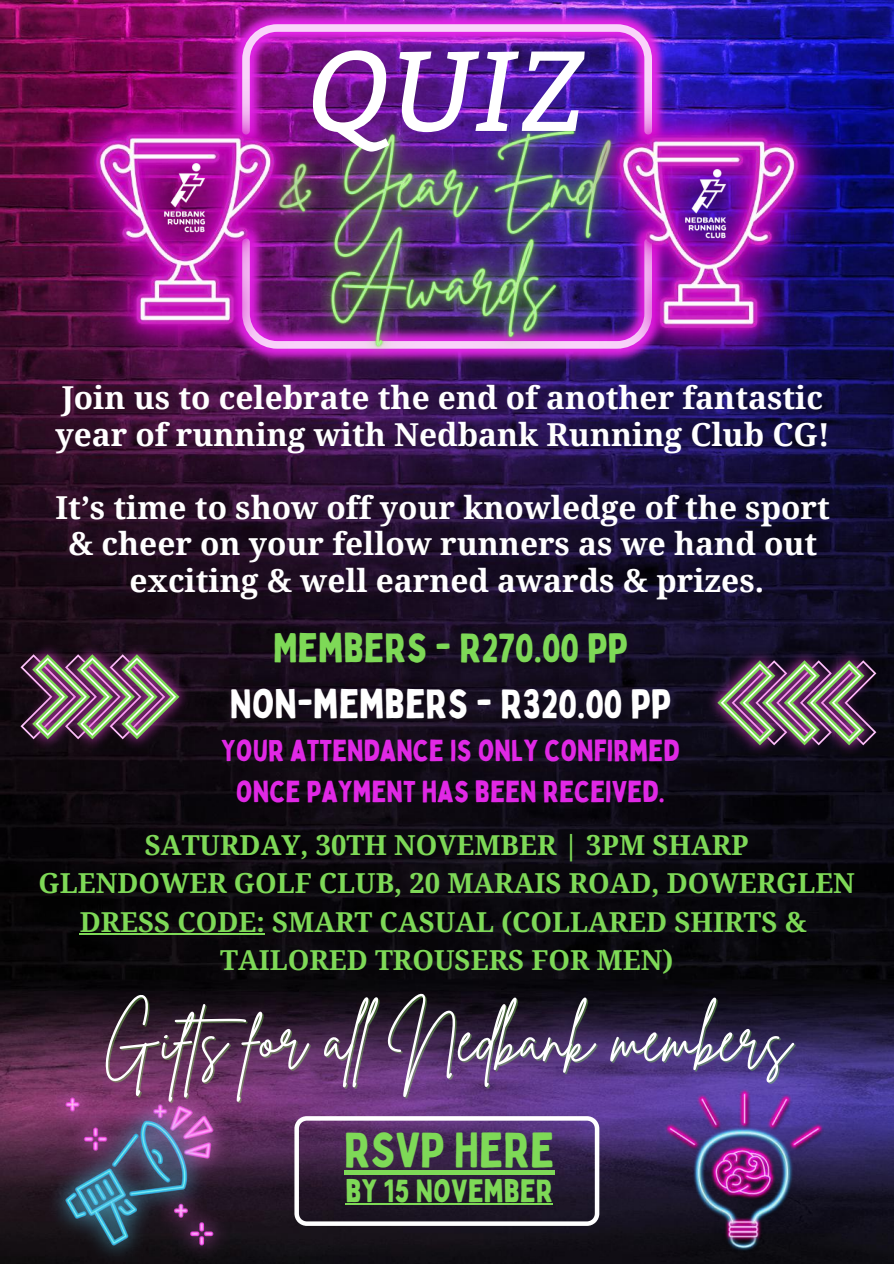
<style>
.page{position:relative;width:894px;height:1264px;background:#fff}
.page>*{position:absolute;margin:0;border:0;box-sizing:border-box;transform-origin:0 0}
.t1{font:italic 113.4px "Bitter";color:#fff}
.t2{font:63.6px "Brittany Signature";color:#fff}
.t3{font:48.6px "Bobby Jones";color:#7ed957}
.t4{font:40.35px "Bobby Jones";color:#fff}
.t5{font:40.35px "Bobby Jones";color:#7ed957}
.t6{font:700 31.65px/36.6px "Noto Serif";color:#fff}
.t7{font:31.65px "Bobby Jones";color:#7ed957}
.t8{font:29.7px/41.4px "Bobby Jones";color:#e028e5;text-align:center}
.t9{font:700 27.45px/38.2px "Noto Serif";color:#7ed957;text-align:center}
</style>
<div class="page">
<img style="left:0;top:0;width:893px;height:1263px">
<svg style="left:294px;top:1116px;width:305px;height:109px;background:#493955"></svg>
<img style="left:223px;top:5px;width:448px;height:46px">
<img style="left:242px;top:24px;width:409px;height:27px">
<img style="left:196px;top:51px;width:493px;height:374px">
<img style="left:49px;top:79px;width:272px;height:299px">
<img style="left:573px;top:83px;width:271px;height:299px">
<img style="left:684px;top:169px;width:42px;height:69px">
<img style="left:163px;top:162px;width:42px;height:70px">
<img style="left:147px;top:641px;width:45px;height:111px">
<img style="left:103px;top:641px;width:44px;height:111px">
<img style="left:20px;top:641px;width:83px;height:111px">
<svg style="left:20px;top:654px;width:159px;height:85px;background:#716164"></svg>
<img style="left:704px;top:647px;width:45px;height:111px">
<img style="left:749px;top:647px;width:44px;height:111px">
<img style="left:793px;top:647px;width:83px;height:111px">
<svg style="left:717px;top:660px;width:159px;height:85px;background:#6c6165"></svg>
<img style="left:49px;top:1081px;width:180px;height:180px">
<img style="left:664px;top:1088px;width:160px;height:166px">
<div style="left:344px;top:1169px;width:210px;height:5px;background:#7ed957"></div>
<hr style="left:345px;top:1203px;width:208px;height:1px;background:#7ed957">
<hr style="left:80px;top:933px;width:185px;height:1px;background:#7ed957">
<h1 class="t1" style="left:306px;top:7px;width:282px">QUIZ</h1>
<p class="t6" style="left:55px;top:378px;width:775px">Join us to celebrate the end of another fantastic year of running with Nedbank Running Club CG!</p>
<p class="t6" style="left:55px;top:488px;width:775px;text-align:center">It’s time to show off your knowledge of the sport &amp; cheer on your fellow runners as we hand out exciting &amp; well earned awards &amp; prizes.</p>
<p class="t5" style="left:273px;top:622px;width:356px">MEMBERS - R270.00 PP</p>
<p class="t4" style="left:229px;top:678px;width:442px">NON-MEMBERS - R320.00 PP</p>
<p class="t8" style="left:221px;top:729px;width:459px">YOUR ATTENDANCE IS ONLY CONFIRMED<br>ONCE PAYMENT HAS BEEN RECEIVED.</p>
<p class="t9" style="left:39px;top:825px;width:817px">SATURDAY, 30TH NOVEMBER | 3PM SHARP<br>GLENDOWER GOLF CLUB, 20 MARAIS ROAD, DOWERGLEN DRESS CODE: SMART CASUAL (COLLARED SHIRTS &amp; TAILORED TROUSERS FOR MEN)</p>
<h2 class="t2" style="left:102px;top:997px;width:689px">Gifts for all Nedbank members</h2>
<h3 class="t3" style="left:344px;top:1118px;width:212px">RSVP HERE</h3>
<p class="t7" style="left:345px;top:1170px;width:209px">BY 15 NOVEMBER</p>
</div>
